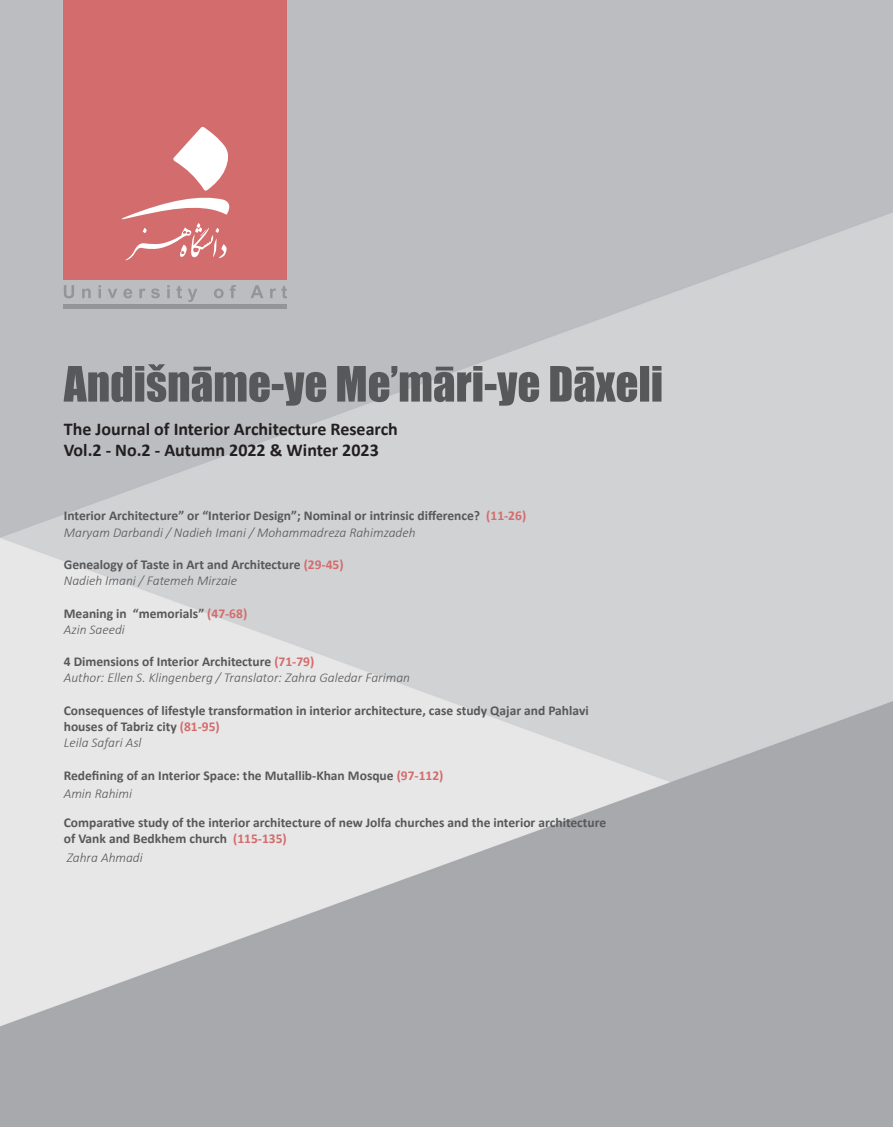
<style>
.page{position:relative;width:893px;height:1127px;background:#fff}
.page>*{position:absolute;margin:0;border:0;box-sizing:border-box;transform-origin:0 0}
.شاپا_و_شماره_پیاپی_پ{font:700 18px "Calibri";color:#231f20}
.عنوان_مقالات_پشت_جلد{font:700 13.5px/16.2px "Calibri";color:#57585a}
.عنوان_مقالات_پشت_جلد-2{font:italic 300 13.5px "Calibri";color:#57585a}
.نویسندگان_پشت_جلد{font:italic 300 13.5px "Calibri";color:#57585a}
.s1{color:#d36c6d}
</style>
<div class="page">
<div style="left:64px;top:0;width:223px;height:280px;background:#d36c6d"></div>
<hr style="left:64px;top:304px;width:223px;height:4px;background:#939598">
<svg style="left:64px;top:285px;width:223px;height:17px;background:#b4b5b9"></svg>
<svg style="left:121px;top:127px;width:109px;height:133px"></svg>
<svg style="left:64px;top:364px;width:597px;height:42px;background:#8b8c8e"></svg>
<p class="شاپا_و_شماره_پیاپی_پ" style="left:64px;top:416px;width:336px">The Journal of Interior Architecture Research</p>
<p class="شاپا_و_شماره_پیاپی_پ" style="left:64px;top:437px;width:317px">Vol.2 - No.2 - Autumn 2022 &amp; Winter 2023</p>
<p class="عنوان_مقالات_پشت_جلد" style="left:64px;top:508px;width:463px">Interior Architecture” or “Interior Design”; Nominal or intrinsic difference <span class="s1">)</span>? <span class="s1">11-26(</span></p>
<p class="عنوان_مقالات_پشت_جلد-2" style="left:64px;top:524px;width:353px">Maryam Darbandi / Nadieh Imani / Mohammadreza Rahimzadeh</p>
<p class="عنوان_مقالات_پشت_جلد" style="left:64px;top:556px;width:280px">Genealogy of Taste in Art and Architecture <span class="s1">)29-45(</span></p>
<p class="عنوان_مقالات_پشت_جلد-2" style="left:64px;top:572px;width:175px">Nadieh Imani / Fatemeh Mirzaie</p>
<p class="عنوان_مقالات_پشت_جلد" style="left:64px;top:605px;width:184px">Meaning in “memorials <span class="s1">)</span>“ <span class="s1">47-68(</span></p>
<p class="عنوان_مقالات_پشت_جلد-2" style="left:64px;top:621px;width:63px">Azin Saeedi</p>
<p class="عنوان_مقالات_پشت_جلد" style="left:64px;top:653px;width:251px">4 Dimensions of Interior Architecture <span class="s1">)71-79(</span></p>
<p class="عنوان_مقالات_پشت_جلد-2" style="left:64px;top:670px;width:348px">Author: Ellen .S Klingenberg / Translator: Zahra Galedar Fariman</p>
<p class="عنوان_مقالات_پشت_جلد" style="left:64px;top:702px;width:526px">Consequences of lifestyle transformation in interior architecture, case study Qajar and Pahlavi houses of Tabriz city <span class="s1">)81-95(</span></p>
<p class="عنوان_مقالات_پشت_جلد-2" style="left:64px;top:734px;width:79px">Leila Safari Asl</p>
<p class="عنوان_مقالات_پشت_جلد" style="left:64px;top:767px;width:380px">Redefining of an Interior Space: the Mutallib-Khan Mosque <span class="s1">)97-112(</span></p>
<p class="نویسندگان_پشت_جلد" style="left:64px;top:785px;width:70px">Amin Rahimi</p>
<p class="عنوان_مقالات_پشت_جلد" style="left:233px;top:814px;width:375px;text-indent:-169px">Comparative study of the interior architecture of new Jolfa churches and the interior architecture <span class="s1">)115-135(</span></p>
<p class="عنوان_مقالات_پشت_جلد" style="left:64px;top:830px;width:165px">of Vank and Bedkhem church</p>
<p class="نویسندگان_پشت_جلد" style="left:67px;top:849px;width:77px">Zahra Ahmadi</p>
</div>
